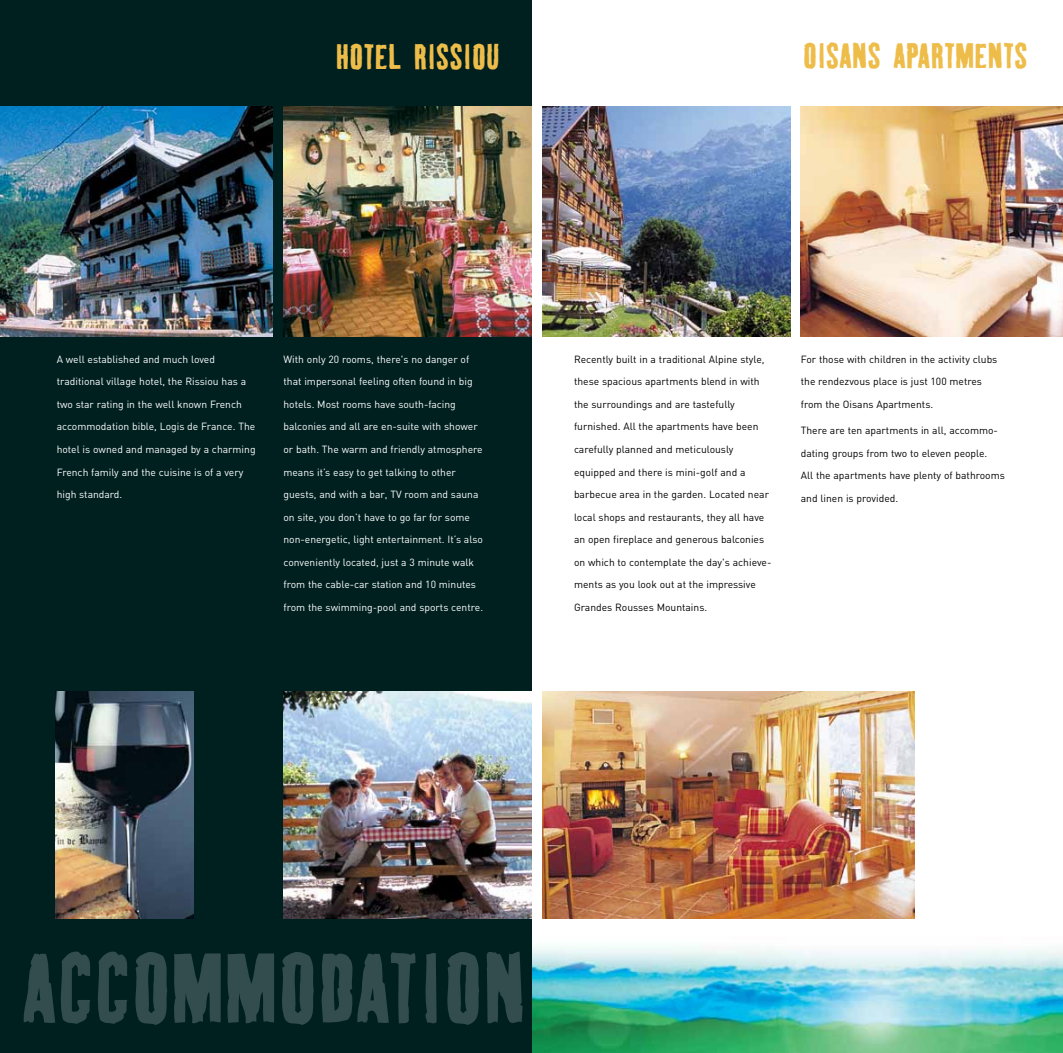
<style>
.page{position:relative;width:1063px;height:1053px;background:#fff}
.page>*{position:absolute;margin:0;border:0;box-sizing:border-box;transform-origin:0 0}
.t1{font:99.25px "Corrosion";color:#334c4d}
.t2{font:35.62px "Corrosion";color:#eebc49}
.t3{font:10.25px/22.5px "DIN";color:#fff}
.t4{font:10.25px/22.5px "DIN";color:#000}
</style>
<div class="page">
<img style="left:531px;top:935px;width:532px;height:117px">
<div style="left:0;top:0;width:531px;height:1052px;background:#002020"></div>
<img style="left:0;top:106px;width:273px;height:231px">
<img style="left:283px;top:106px;width:248px;height:231px">
<img style="left:801px;top:106px;width:262px;height:231px">
<img style="left:542px;top:106px;width:248px;height:231px">
<img style="left:542px;top:691px;width:372px;height:227px">
<img style="left:55px;top:691px;width:138px;height:227px">
<img style="left:283px;top:691px;width:248px;height:227px">
<h2 class="t2" style="left:336px;top:36px;width:90px">HOTEL RISSI</h2>
<h2 class="t2" style="left:472px;top:36px;width:29px">OU</h2>
<h2 class="t2" style="left:803px;top:35px;width:226px">OISANS APARTMENTS</h2>
<p class="t3" style="left:283px;top:348px;width:201px">With only 20 rooms, there's no danger of that impersonal feeling often found in big hotels. Most rooms have south-facing balconies and all are en-suite with shower or bath. The warm and friendly atmosphere means it’s easy to get talking to other guests, and with a bar, TV room and sauna on site, you don’t have to go far for some non-energetic, light entertainment. It’s also conveniently located, just a 3 minute walk from the cable-car station and 10 minutes from the swimming-pool and sports centre.</p>
<p class="t4" style="left:801px;top:348px;width:198px">For those with children in the activity clubs the rendezvous place is just 100 metres from the Oisans Apartments.</p>
<p class="t3" style="left:57px;top:348px;width:200px">A well established and much loved traditional village hotel, the Rissiou has a two star rating in the well known French accommodation bible, Logis de France. The hotel is owned and managed by a charming French family and the cuisine is of a very high standard.</p>
<p class="t4" style="left:574px;top:348px;width:199px">Recently built in a traditional Alpine style, these spacious apartments blend in with the surroundings and are tastefully furnished. All the apartments have been carefully planned and meticulously equipped and there is mini-golf and a barbecue area in the garden. Located near local shops and restaurants, they all have an open fireplace and generous balconies on which to contemplate the day's achieve&shy;ments as you look out at the impressive Grandes Rousses Mountains.</p>
<p class="t4" style="left:801px;top:419px;width:206px">There are ten apartments in all, accommo&shy;dating groups from two to eleven people.<br>All the apartments have plenty of bathrooms and linen is provided.</p>
<h1 class="t1" style="left:21px;top:929px;width:504px">ACCOMMODATI ON</h1>
</div>
